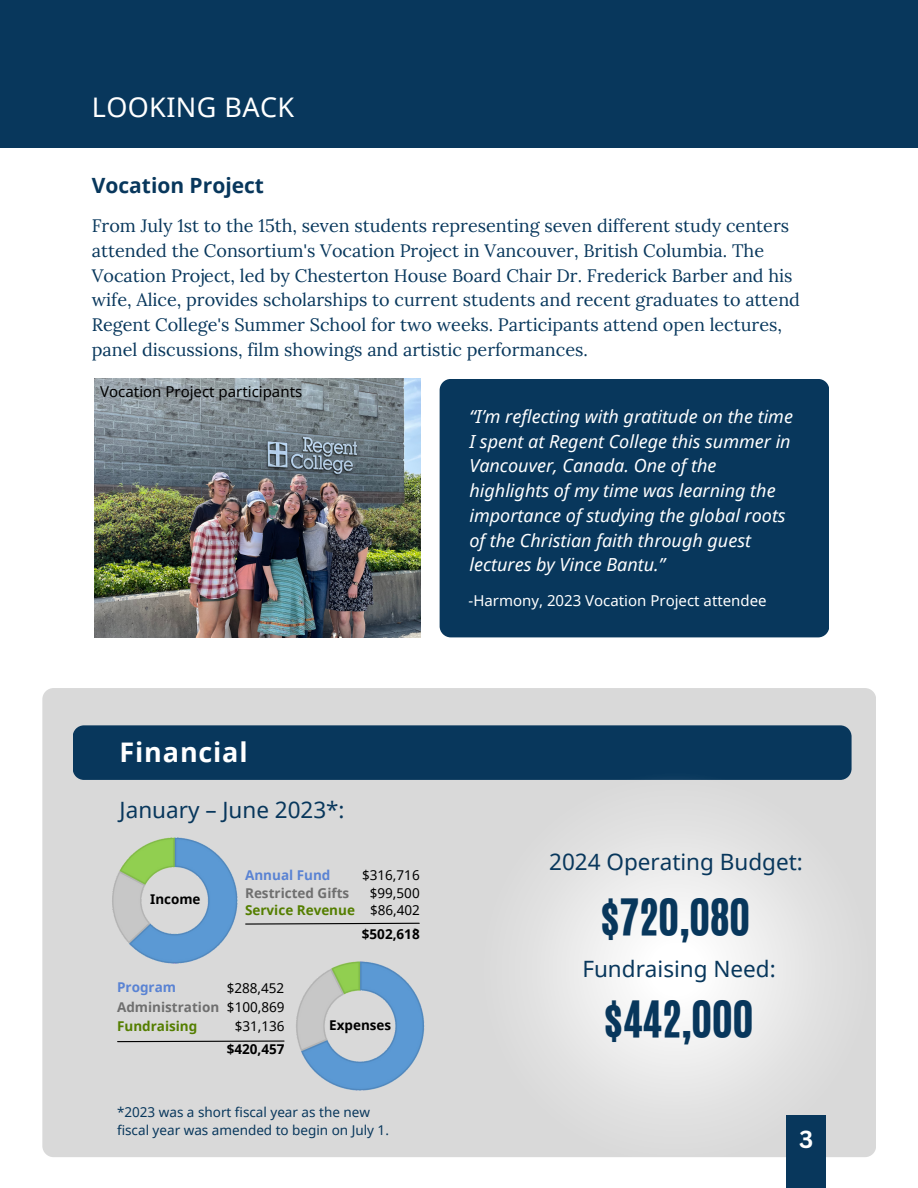
<style>
.page{position:relative;width:918px;height:1188px;background:#fff}
.page>*{position:absolute;margin:0;border:0;box-sizing:border-box;transform-origin:0 0}
.t1{font:42px "CA Generated";color:#08375c}
.t2{font:27px "Noto Sans";letter-spacing:.015em;color:#fff}
.t3{font:700 27px "Noto Sans";letter-spacing:.03em;color:#fff}
.t4{font:700 24px "Canva Sans";color:#fff}
.t5{font:22.5px "Noto Sans";color:#08375c}
.t6{font:700 21px "Noto Sans";color:#08375c}
.t7{font:18px/24.8px "Lora";color:#08375c}
.t8{font:italic 18px/24.8px "Noto Sans";color:#fff}
.t9{font:15px "Noto Sans";color:#fff}
.t10{font:15px "Noto Sans";color:#000}
.t11{font:13.5px/18px "Noto Sans";color:#08375c}
.t12{font:13.5px "Noto Sans";color:#000}
.t13{font:700 13.5px "Noto Sans";color:#000}
.t14{font:700 13.5px "Noto Sans";color:#6f6f6f}
.t15{font:700 13.5px "Noto Sans";color:#547e00}
.t16{font:700 13.5px "Noto Sans";color:#5a83d3}
</style>
<div class="page">
<div style="left:0;top:0;width:918px;height:147px;background:#08375c"></div>
<div style="left:42px;top:688px;width:834px;height:469px;background:#d9d9d9;border-radius:11px"></div>
<svg style="left:266px;top:922px;width:154px;height:3px"></svg>
<div style="left:73px;top:725px;width:779px;height:55px;background:#08375c"></div>
<img style="left:95px;top:379px;width:325px;height:259px">
<div style="left:440px;top:379px;width:389px;height:258px;background:#08375c;border-radius:11px"></div>
<svg style="left:117px;top:1040px;width:166px;height:3px"></svg>
<img style="left:112px;top:837px;width:154px;height:127px">
<img style="left:283px;top:961px;width:142px;height:130px">
<svg style="left:479px;top:773px;width:392px;height:384px"></svg>
<div style="left:786px;top:1116px;width:40px;height:72px;background:#08375c"></div>
<p class="t2" style="left:92px;top:88px;width:204px">LOOKING BACK</p>
<p class="t6" style="left:92px;top:171px;width:174px">Vocation Project</p>
<p class="t7" style="left:92px;top:213px;width:710px">From July 1st to the 15th, seven students representing seven different study centers attended the Consortium's Vocation Project in Vancouver, British Columbia. The Vocation Project, led by Chesterton House Board Chair Dr. Frederick Barber and his wife, Alice, provides scholarships to current students and recent graduates to attend Regent College's Summer School for two weeks. Participants attend open lectures, panel discussions, film showings and artistic performances.</p>
<p class="t10" style="left:100px;top:381px;width:204px">Vocation Project participants</p>
<p class="t8" style="left:469px;top:404px;width:325px">“I’m reflecting with gratitude on the time I spent at Regent College this summer in Vancouver, Canada. One of the highlights of my time was learning the importance of studying the global roots of the Christian faith through guest lectures by Vince Bantu.”</p>
<p class="t9" style="left:469px;top:590px;width:300px">-Harmony, 2023 Vocation Project attendee</p>
<p class="t3" style="left:120px;top:733px;width:130px">Financial</p>
<p class="t5" style="left:120px;top:794px;width:227px">January – June 2023*:</p>
<p class="t13" style="left:150px;top:889px;width:52px">Income</p>
<p class="t16" style="left:245px;top:866px;width:87px">Annual Fund</p>
<p class="t14" style="left:245px;top:883px;width:106px">Restricted Gifts</p>
<p class="t15" style="left:245px;top:901px;width:111px">Service Revenue</p>
<p class="t12" style="left:362px;top:866px;width:59px">$316,716</p>
<p class="t12" style="left:370px;top:883px;width:51px">$99,500</p>
<p class="t12" style="left:370px;top:901px;width:51px">$86,402</p>
<p class="t13" style="left:362px;top:925px;width:60px">$502,61`8</p>
<p class="t16" style="left:117px;top:978px;width:60px">Program</p>
<p class="t14" style="left:117px;top:997px;width:104px">Administration</p>
<p class="t15" style="left:117px;top:1017px;width:82px">Fundraising</p>
<p class="t12" style="left:227px;top:979px;width:59px">$288,452</p>
<p class="t12" style="left:227px;top:997px;width:59px">$100,869</p>
<p class="t12" style="left:235px;top:1017px;width:51px">$31,136</p>
<p class="t13" style="left:227px;top:1039px;width:59px">$420,457</p>
<p class="t13" style="left:329px;top:1015px;width:63px">Expenses</p>
<p class="t11" style="left:117px;top:1103px;width:273px">*2023 was a short fiscal year as the new fiscal year was amended to begin on July 1.</p>
<p class="t5" style="left:549px;top:846px;width:255px">2024 Operating Budget:</p>
<p class="t1" style="left:601px;top:887px;width:151px">$720,080</p>
<p class="t5" style="left:582px;top:953px;width:195px">Fundraising Need:</p>
<p class="t1" style="left:605px;top:989px;width:151px">$442,000</p>
<p class="t4" style="left:799px;top:1122px;width:16px">3</p>
</div>
